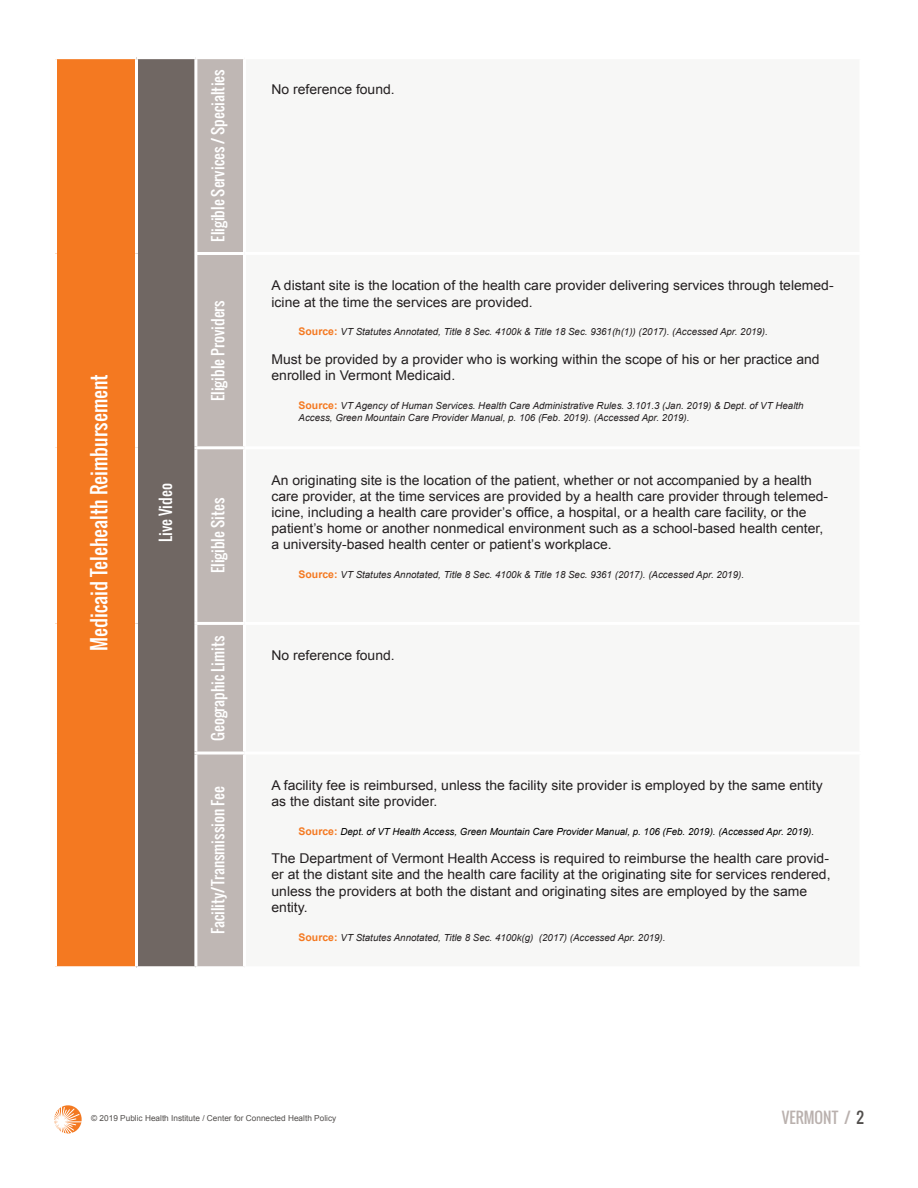
<style>
.page{position:relative;width:918px;height:1188px;background:#fff}
.page>*{position:absolute;margin:0;border:0;box-sizing:border-box;transform-origin:0 0}
.t1{font:19.5px "Oswald";color:#fff}
.t2{font:15px "Oswald";color:#fff}
.t3{font:15px "Oswald";color:#bab1ae}
.t4{font:13.5px/16.2px "Arial";color:#231f20}
.t5{font:italic 9.75px/12px "Arial";color:#231f20}
.t6{font:italic 9.75px "Arial";color:#000}
.t7{font:8.25px "Arial";color:#514e4c}
.s1{font-weight:700;font-style:normal;font-size:10.5px;color:#f47921}
.s2{color:#514e4c}
</style>
<div class="page">
<svg style="left:54px;top:1105px;width:28px;height:29px"></svg>
<div style="left:56px;top:58px;width:80px;height:910px;background:#f47921"></div>
<div style="left:136px;top:58px;width:60px;height:910px;background:#706763"></div>
<div style="left:197px;top:59px;width:46px;height:907px;background:#bfb7b4"></div>
<hr style="left:54px;top:56px;width:82px;height:3px;background:#fff">
<hr style="left:54px;top:59px;width:3px;height:194px;background:#fff">
<hr style="left:136px;top:56px;width:60px;height:3px;background:#fff">
<hr style="left:135px;top:59px;width:3px;height:194px;background:#fff">
<hr style="left:194px;top:59px;width:3px;height:193px;background:#fff">
<hr style="left:54px;top:253px;width:3px;height:195px;background:#fff">
<hr style="left:135px;top:253px;width:3px;height:195px;background:#fff">
<hr style="left:194px;top:252px;width:51px;height:3px;background:#fff">
<hr style="left:194px;top:255px;width:3px;height:191px;background:#fff">
<hr style="left:54px;top:448px;width:3px;height:175px;background:#fff">
<hr style="left:135px;top:448px;width:3px;height:175px;background:#fff">
<hr style="left:194px;top:446px;width:51px;height:3px;background:#fff">
<hr style="left:194px;top:449px;width:3px;height:173px;background:#fff">
<hr style="left:54px;top:623px;width:3px;height:130px;background:#fff">
<hr style="left:135px;top:623px;width:3px;height:130px;background:#fff">
<hr style="left:194px;top:622px;width:51px;height:3px;background:#fff">
<hr style="left:194px;top:625px;width:3px;height:127px;background:#fff">
<hr style="left:54px;top:753px;width:3px;height:213px;background:#fff">
<hr style="left:135px;top:753px;width:3px;height:213px;background:#fff">
<hr style="left:194px;top:752px;width:51px;height:3px;background:#fff">
<hr style="left:194px;top:755px;width:3px;height:211px;background:#fff">
<hr style="left:54px;top:966px;width:82px;height:3px;background:#fff">
<hr style="left:136px;top:966px;width:60px;height:3px;background:#fff">
<h1 class="t1" style="left:85px;top:651px;width:279px;rotate:-90deg">Medicaid Telehealth Reimbursement</h1>
<p class="t2" style="left:154px;top:542px;width:60px;rotate:-90deg">Live Video</p>
<p class="t2" style="left:207px;top:242px;width:174px;rotate:-90deg">Eligible Services / Specialties</p>
<p class="t2" style="left:207px;top:401px;width:102px;rotate:-90deg">Eligible Providers</p>
<p class="t2" style="left:207px;top:573px;width:77px;rotate:-90deg">Eligible Sites</p>
<p class="t2" style="left:207px;top:741px;width:107px;rotate:-90deg">Geographic Limits</p>
<p class="t4" style="left:272px;top:82px;width:125px">No reference found.</p>
<p class="t4" style="left:272px;top:278px;width:564px">A distant site is the location of the health care provider delivering services through telemed&shy;icine at the time the services are provided.</p>
<p class="t5" style="left:298px;top:326px;width:471px"><span class="s1">Source:</span> VT Statutes Annotated, Title 8 Sec. 4100k &amp; Title 18 Sec. 9361(h(1)) (2017). (Accessed Apr. 2019).</p>
<p class="t4" style="left:272px;top:351px;width:550px">Must be provided by a provider who is working within the scope of his or her practice and enrolled in Vermont Medicaid.</p>
<p class="t5" style="left:298px;top:400px;width:507px"><span class="s1">Source:</span> VT Agency of Human Services. Health Care Administrative Rules. 3.101.3 (Jan. 2019) &amp; Dept. of VT Health<br>Access, Green Mountain Care Provider Manual, p. 106 (Feb. 2019). (Accessed Apr. 2019).</p>
<p class="t4" style="left:272px;top:472px;width:558px">An originating site is the location of the patient, whether or not accompanied by a health care provider, at the time services are provided by a health care provider through telemed&shy;icine, including a health care provider’s office, a hospital, or a health care facility, or the patient’s home or another nonmedical environment such as a school-based health center, a university-based health center or patient’s workplace.</p>
<p class="t5" style="left:298px;top:569px;width:447px"><span class="s1">Source:</span> VT Statutes Annotated, Title 8 Sec. 4100k &amp; Title 18 Sec. 9361 (2017). (Accessed Apr. 2019).</p>
<p class="t4" style="left:272px;top:648px;width:125px">No reference found.</p>
<p class="t2" style="left:207px;top:934px;width:149px;rotate:-90deg">Facility/Transmission Fee</p>
<p class="t4" style="left:272px;top:777px;width:553px">A facility fee is reimbursed, unless the facility site provider is employed by the same entity as the distant site provider.</p>
<p class="t6" style="left:298px;top:825px;width:517px"><span class="s1">Source:</span> Dept. of VT Health Access, Green Mountain Care Provider Manual, p. 106 (Feb. 2019). (Accessed Apr. 2019).</p>
<p class="t4" style="left:272px;top:851px;width:561px">The Department of Vermont Health Access is required to reimburse the health care provid&shy;er at the distant site and the health care facility at the originating site for services rendered, unless the providers at both the distant and originating sites are employed by the same entity.</p>
<p class="t5" style="left:298px;top:931px;width:369px"><span class="s1">Source:</span> VT Statutes Annotated, Title 8 Sec. 4100k(g) (2017) (Accessed Apr. 2019).</p>
<p class="t7" style="left:91px;top:1113px;width:246px">© 2019 Public Health Institute / Center for Connected Health Policy</p>
<p class="t3" style="left:782px;top:1106px;width:84px">VERMONT / <span class="s2">2</span></p>
</div>
